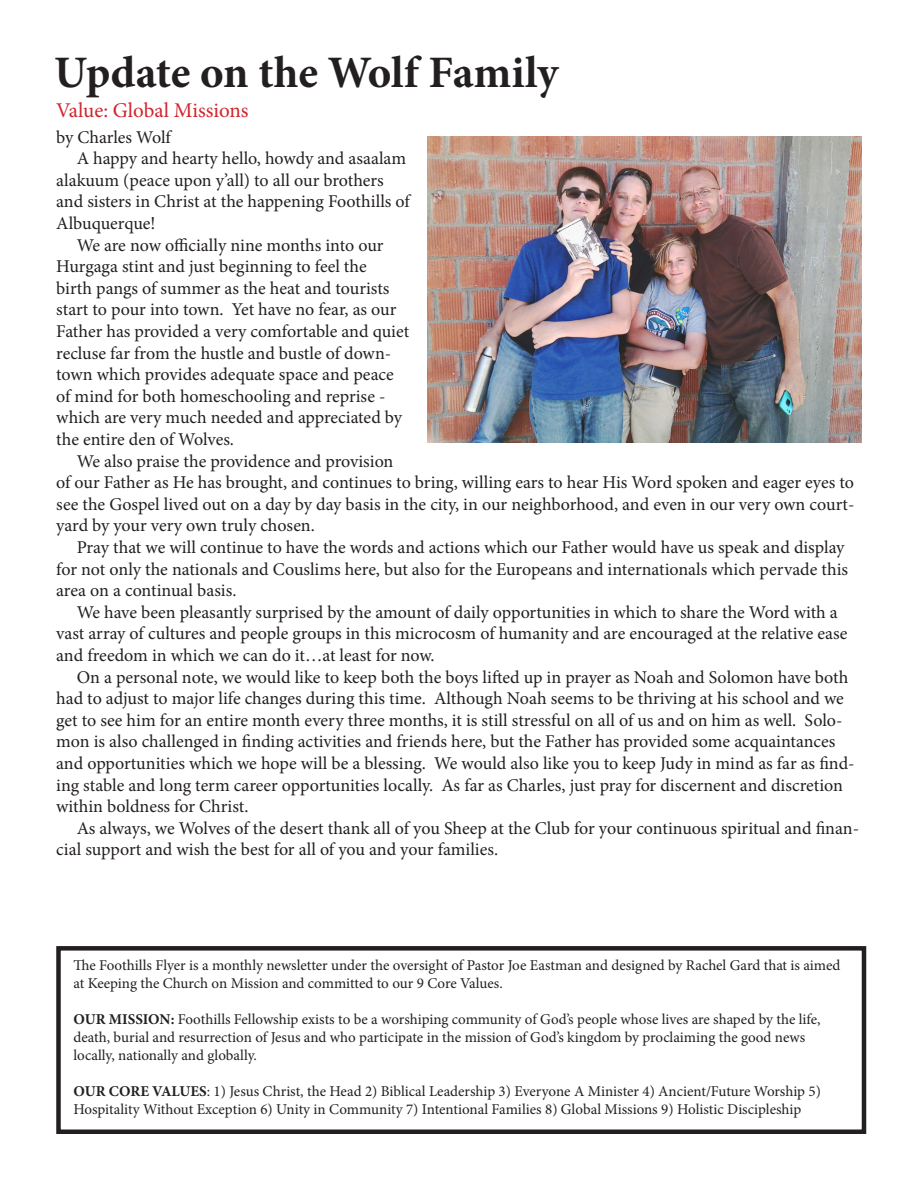
<style>
.page{position:relative;width:918px;height:1188px;background:#fff}
.page>*{position:absolute;margin:0;border:0;box-sizing:border-box;transform-origin:0 0}
.t1{font:700 45px "Minion Pro";color:#231f20}
.t2{font:21px "Minion Pro";letter-spacing:-.005em;color:#d1232a}
.t3{font:18px "Minion Pro";letter-spacing:-.005em;color:#231f20}
.t4{font:15px/18px "Minion Pro";letter-spacing:-.005em;color:#231f20}
.s1{font-weight:700}
</style>
<div class="page">
<div style="left:56px;top:946px;width:810px;height:188px;border:4px solid #231f20"></div>
<img style="left:428px;top:136px;width:434px;height:306px">
<h1 class="t1" style="left:54px;top:41px;width:506px">Update on the Wolf Family</h1>
<p class="t2" style="left:56px;top:96px;width:194px">Value: Global Missions</p>
<p class="t3" style="left:56px;top:125px;width:116px">by Charles Wolf</p>
<p class="t3" style="left:77px;top:146px;width:331px">A happy and hearty hello, howdy and asaalam</p>
<p class="t3" style="left:56px;top:168px;width:329px">alakuum (peace upon y’all) to all our brothers</p>
<p class="t3" style="left:56px;top:190px;width:355px">and sisters in Christ at the happening Foothills of</p>
<p class="t3" style="left:56px;top:211px;width:101px">Albuquerque!</p>
<p class="t3" style="left:77px;top:233px;width:308px">We are now officially nine months into our</p>
<p class="t3" style="left:56px;top:254px;width:312px">Hurgaga stint and just beginning to feel the</p>
<p class="t3" style="left:56px;top:276px;width:335px">birth pangs of summer as the heat and tourists</p>
<p class="t3" style="left:56px;top:298px;width:342px">start to pour into town. Yet have no fear, as our</p>
<p class="t3" style="left:56px;top:319px;width:354px">Father has provided a very comfortable and quiet</p>
<p class="t3" style="left:56px;top:341px;width:337px">recluse far from the hustle and bustle of down-</p>
<p class="t3" style="left:56px;top:362px;width:339px">town which provides adequate space and peace</p>
<p class="t3" style="left:56px;top:384px;width:331px">of mind for both homeschooling and reprise -</p>
<p class="t3" style="left:56px;top:406px;width:347px">which are very much needed and appreciated by</p>
<p class="t3" style="left:56px;top:427px;width:179px">the entire den of Wolves.</p>
<p class="t3" style="left:77px;top:449px;width:318px">We also praise the providence and provision</p>
<p class="t3" style="left:56px;top:470px;width:799px">of our Father as He has brought, and continues to bring, willing ears to hear His Word spoken and eager eyes to</p>
<p class="t3" style="left:56px;top:492px;width:800px">see the Gospel lived out on a day by day basis in the city, in our neighborhood, and even in our very own court-</p>
<p class="t3" style="left:56px;top:514px;width:260px">yard by your very own truly chosen.</p>
<p class="t3" style="left:77px;top:535px;width:769px">Pray that we will continue to have the words and actions which our Father would have us speak and display</p>
<p class="t3" style="left:56px;top:557px;width:793px">for not only the nationals and Couslims here, but also for the Europeans and internationals which pervade this</p>
<p class="t3" style="left:56px;top:578px;width:182px">area on a continual basis.</p>
<p class="t3" style="left:77px;top:600px;width:763px">We have been pleasantly surprised by the amount of daily opportunities in which to share the Word with a</p>
<p class="t3" style="left:56px;top:622px;width:793px">vast array of cultures and people groups in this microcosm of humanity and are encouraged at the relative ease</p>
<p class="t3" style="left:56px;top:643px;width:380px">and freedom in which we can do it…at least for now.</p>
<p class="t3" style="left:77px;top:665px;width:773px">On a personal note, we would like to keep both the boys lifted up in prayer as Noah and Solomon have both</p>
<p class="t3" style="left:56px;top:686px;width:789px">had to adjust to major life changes during this time. Although Noah seems to be thriving at his school and we</p>
<p class="t3" style="left:56px;top:708px;width:788px">get to see him for an entire month every three months, it is still stressful on all of us and on him as well. Solo-</p>
<p class="t3" style="left:56px;top:730px;width:781px">mon is also challenged in finding activities and friends here, but the Father has provided some acquaintances</p>
<p class="t3" style="left:56px;top:751px;width:800px">and opportunities which we hope will be a blessing. We would also like you to keep Judy in mind as far as find-</p>
<p class="t3" style="left:56px;top:773px;width:788px">ing stable and long term career opportunities locally. As far as Charles, just pray for discernent and discretion</p>
<p class="t3" style="left:56px;top:794px;width:194px">within boldness for Christ.</p>
<p class="t3" style="left:77px;top:816px;width:784px">As always, we Wolves of the desert thank all of you Sheep at the Club for your continuous spiritual and finan-</p>
<p class="t3" style="left:56px;top:838px;width:443px">cial support and wish the best for all of you and your families.</p>
<p class="t4" style="left:73px;top:956px;width:769px">The Foothills Flyer is a monthly newsletter under the oversight of Pastor Joe Eastman and designed by Rachel Gard that is aimed at Keeping the Church on Mission and committed to our 9 Core Values.</p>
<p class="t4" style="left:73px;top:1010px;width:749px"><span class="s1">OUR MISSION:</span> Foothills Fellowship exists to be a worshiping community of God’s people whose lives are shaped by the life, death, burial and resurrection of Jesus and who participate in the mission of God’s kingdom by proclaiming the good news locally, nationally and globally.</p>
<p class="t4" style="left:73px;top:1082px;width:749px"><span class="s1">OUR CORE VALUES</span>: 1) Jesus Christ, the Head 2) Biblical Leadership 3) Everyone A Minister 4) Ancient/Future Worship 5)<br>Hospitality Without Exception 6) Unity in Community 7) Intentional Families 8) Global Missions 9) Holistic Discipleship</p>
</div>
